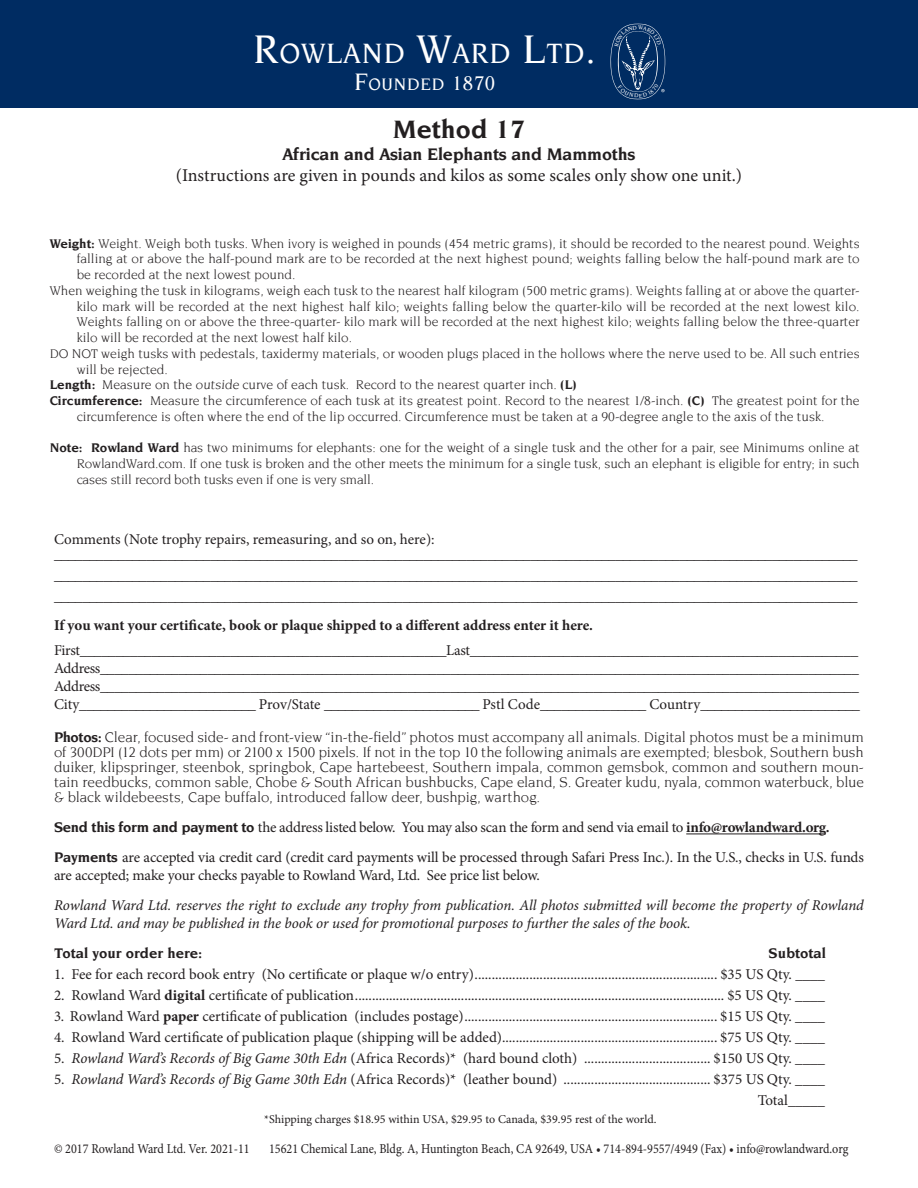
<style>
.page{position:relative;width:918px;height:1188px;background:#fff}
.page>*{position:absolute;margin:0;border:0;box-sizing:border-box;transform-origin:0 0}
.t1{font:500 30px "Novarese";letter-spacing:.03em;color:#fff}
.t2{font:700 27px "Novarese";color:#231f20}
.t3{font:18px "Minion Pro";letter-spacing:-.005em;color:#231f20}
.t4{font:700 18px "Novarese";letter-spacing:-.01em;color:#231f20}
.t5{font:500 17.85px "Novarese";letter-spacing:.045em;color:#fff}
.t6{font:15px/21px "Minion Pro";letter-spacing:-.005em;color:#231f20}
.t7{font:15px/15px "Novarese";letter-spacing:-.005em;color:#231f20;text-align:justify}
.t8{font:15px "Minion Pro";letter-spacing:-.025em;color:#231f20}
.t9{font:italic 15px/18px "Minion Pro";letter-spacing:-.01em;color:#231f20}
.t10{font:700 15px "Minion Pro";letter-spacing:-.005em;color:#231f20}
.t11{font:700 15px "Novarese";color:#231f20}
.t12{font:13.5px/15.8px "Novarese";color:#231f20;text-align:justify}
.t13{font:13.5px "Minion Pro";color:#231f20;scale:.9 1}
.t14{font:12px "Minion Pro";color:#231f20}
.s1{font-size:42.9px}
.s2{font-size:25.65px}
.s3{font-size:21.3px}
.s4{font-weight:700}
.s5{font-family:"Novarese";font-weight:700}
.s6{font-style:italic}
</style>
<div class="page">
<hr style="left:686px;top:834px;width:140px;height:1px;background:#231f20">
<div style="left:0;top:0;width:918px;height:108px;background:#002c62"></div>
<svg style="left:611px;top:24px;width:54px;height:75px"></svg>
<p class="t1" style="left:253px;top:40px;width:344px"><span class="s1">R</span>OWLAND <span class="s1">W</span>ARD <span class="s1">L</span>TD<span class="s1">.</span></p>
<p class="t5" style="left:354px;top:76px;width:143px"><span class="s2">F</span>OUNDED <span class="s3">1870</span></p>
<p class="t2" style="left:393px;top:117px;width:134px">Method 17</p>
<p class="t4" style="left:282px;top:146px;width:355px">African and Asian Elephants and Mammoths</p>
<p class="t3" style="left:176px;top:163px;width:568px">(Instructions are given in pounds and kilos as some scales only show one unit.)</p>
<p class="t12" style="left:77px;top:236px;width:785px;text-indent:-27px"><span class="s4">Weight:</span> Weight. Weigh both tusks. When ivory is weighed in pounds (454 metric grams), it should be recorded to the nearest pound. Weights falling at or above the half-pound mark are to be recorded at the next highest pound; weights falling below the half-pound mark are to be recorded at the next lowest pound.</p>
<p class="t12" style="left:77px;top:283px;width:785px;text-indent:-27px">When weighing the tusk in kilograms, weigh each tusk to the nearest half kilogram (500 metric grams). Weights falling at or above the quarter&shy;kilo mark will be recorded at the next highest half kilo; weights falling below the quarter-kilo will be recorded at the next lowest kilo.<br>Weights falling on or above the three-quarter- kilo mark will be recorded at the next highest kilo; weights falling below the three-quarter kilo will be recorded at the next lowest half kilo.</p>
<p class="t12" style="left:77px;top:346px;width:785px;text-indent:-27px">DO NOT weigh tusks with pedestals, taxidermy materials, or wooden plugs placed in the hollows where the nerve used to be. All such entries will be rejected.</p>
<p class="t12" style="left:50px;top:378px;width:529px"><span class="s4">Length:</span> Measure on the outside curve of each tusk. Record to the nearest quarter inch. <span class="s4">(L)</span></p>
<p class="t12" style="left:77px;top:394px;width:784px;text-indent:-27px"><span class="s4">Circumference:</span> Measure the circumference of each tusk at its greatest point. Record to the nearest 1/8-inch. <span class="s4">(C)</span> The greatest point for the circumference is often where the end of the lip occurred. Circumference must be taken at a 90-degree angle to the axis of the tusk.</p>
<p class="t12" style="left:77px;top:441px;width:784px;text-indent:-27px"><span class="s4">Note: Rowland Ward</span> has two minimums for elephants: one for the weight of a single tusk and the other for a pair, see Minimums online at RowlandWard.com. If one tusk is broken and the other meets the minimum for a single tusk, such an elephant is eligible for entry; in such cases still record both tusks even if one is very small.</p>
<p class="t6" style="left:54px;top:529px;width:382px">Comments (Note trophy repairs, remeasuring, and so on, here):</p>
<p class="t6" style="left:54px;top:544px;width:805px">_________________________________________________________________________________________________________________ _________________________________________________________________________________________________________________</p>
<p class="t6" style="left:54px;top:586px;width:805px">_________________________________________________________________________________________________________________</p>
<p class="t10" style="left:54px;top:615px;width:541px">If you want your certificate, book or plaque shipped to a different address enter it here.</p>
<p class="t8" style="left:54px;top:641px;width:806px">First___________________________________________________Last______________________________________________________</p>
<p class="t8" style="left:54px;top:659px;width:806px">Address__________________________________________________________________________________________________________</p>
<p class="t8" style="left:54px;top:677px;width:806px">Address__________________________________________________________________________________________________________</p>
<p class="t6" style="left:54px;top:694px;width:807px">City_________________________ Prov/State ______________________ Pstl Code_______________ Country_______________________</p>
<p class="t7" style="left:54px;top:731px;width:811px"><span class="s4">Photos:</span> Clear, focused side- and front-view “in-the-field” photos must accompany all animals. Digital photos must be a minimum of 300DPI (12 dots per mm) or 2100 x 1500 pixels. If not in the top 10 the following animals are exempted; blesbok, Southern bush duiker, klipspringer, steenbok, springbok, Cape hartebeest, Southern impala, common gemsbok, common and southern moun&shy;tain reedbucks, common sable, Chobe &amp; South African bushbucks, Cape eland, S. Greater kudu, nyala, common waterbuck, blue &amp; black wildebeests, Cape buffalo, introduced fallow deer, bushpig, warthog.</p>
<p class="t6" style="left:54px;top:817px;width:777px"><span class="s5">Send this form and payment to</span> the address listed below. You may also scan the form and send via email to <span class="s4">info@rowlandward.org.</span></p>
<p class="t6" style="left:54px;top:849px;width:811px;line-height:18px"><span class="s5">Payments</span> are accepted via credit card (credit card payments will be processed through Safari Press Inc.). In the U.S., checks in U.S. funds are accepted; make your checks payable to Rowland Ward, Ltd. See price list below.</p>
<p class="t9" style="left:54px;top:897px;width:811px">Rowland Ward Ltd. reserves the right to exclude any trophy from publication. All photos submitted will become the property of Rowland<br>Ward Ltd. and may be published in the book or used for promotional purposes to further the sales of the book.</p>
<p class="t11" style="left:54px;top:947px;width:150px">Total your order here:</p>
<p class="t11" style="left:769px;top:947px;width:59px">Subtotal</p>
<p class="t6" style="left:54px;top:964px;width:773px">1. Fee for each record book entry (No certificate or plaque w/o entry)....................................................................... $35 US Qty. ____</p>
<p class="t6" style="left:54px;top:985px;width:773px">2. Rowland Ward <span class="s4">digital</span> certificate of publication............................................................................................................ $5 US Qty. ____</p>
<p class="t6" style="left:54px;top:1006px;width:773px">3. Rowland Ward <span class="s4">paper</span> certificate of publication (includes postage).......................................................................... $15 US Qty. ____</p>
<p class="t6" style="left:54px;top:1027px;width:773px">4. Rowland Ward certificate of publication plaque (shipping will be added)............................................................... $75 US Qty. ____</p>
<p class="t6" style="left:54px;top:1048px;width:773px">5. <span class="s6">Rowland Ward’s Records of Big Game 30th Edn</span> (Africa Records)* (hard bound cloth) ..................................... $150 US Qty. ____</p>
<p class="t6" style="left:54px;top:1069px;width:773px">5. <span class="s6">Rowland Ward’s Records of Big Game 30th Edn</span> (Africa Records)* (leather bound) ........................................... $375 US Qty. ____</p>
<p class="t6" style="left:758px;top:1090px;width:69px">Total_____</p>
<p class="t14" style="left:264px;top:1112px;width:394px">*Shipping charges $18.95 within USA, $29.95 to Canada, $39.95 rest of the world.</p>
<p class="t13" style="left:54px;top:1140px;width:219px">© 2017 Rowland Ward Ltd. Ver. 2021-11</p>
<p class="t13" style="left:269px;top:1140px;width:645px">15621 Chemical Lane, Bldg. A, Huntington Beach, CA 92649, USA • 714-894-9557/4949 (Fax) • info@rowlandward.org</p>
</div>
